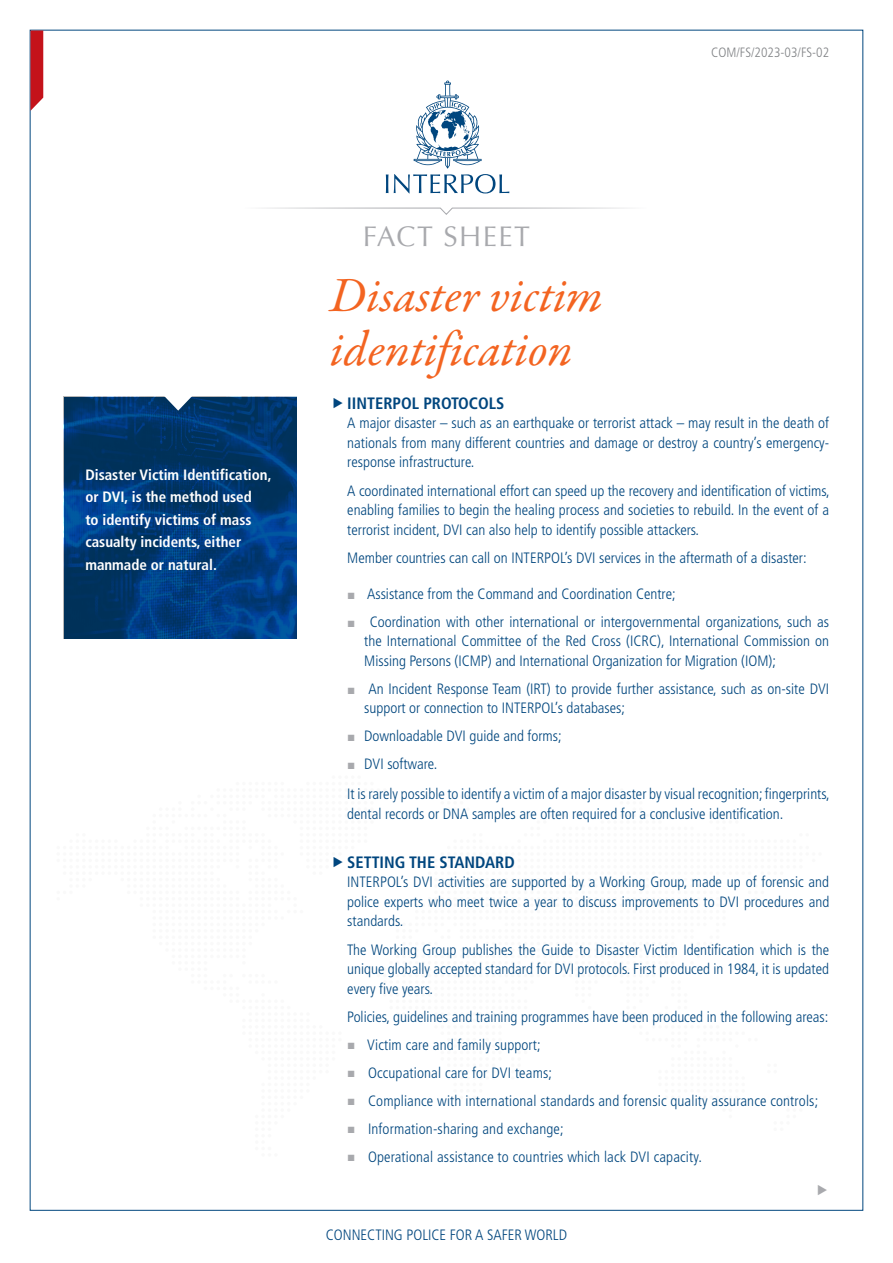
<style>
.page{position:relative;width:893px;height:1263px;background:#fff}
.page>*{position:absolute;margin:0;border:0;box-sizing:border-box;transform-origin:0 0}
.t1{font:italic 49.5px/54px "Garamond Premr Pro";color:#f36421}
.t2{font:28.5px "Optima LT Std";letter-spacing:.05em;color:#a8a9ad}
.t3{font:700 condensed 16.5px "Frutiger LT Std";color:#00467e}
.t4{font:300 condensed 15px/19.5px "Frutiger LT Std";color:#00467e;text-align:justify}
.t5{font:700 condensed 15px/22.5px "Frutiger LT Std";color:#fff}
.t6{font:300 condensed 13.5px "Frutiger LT Std";color:#808285}
.s1{font-family:"Arial";font-weight:400;font-stretch:normal;font-size:13.5px;color:#a8a9ad}
</style>
<div class="page">
<img style="left:64px;top:397px;width:232px;height:242px">
<svg style="left:163px;top:396px;width:31px;height:15px"></svg>
<svg style="left:266px;top:207px;width:359px;height:8px"></svg>
<svg style="left:386px;top:174px;width:2px;height:19px"></svg>
<svg style="left:394px;top:81px;width:115px;height:112px"></svg>
<svg style="left:31px;top:31px;width:12px;height:80px"></svg>
<p class="t6" style="left:711px;top:44px;width:120px">COM/FS/2023-03/FS-02</p>
<p class="t5" style="left:85px;top:463px;width:188px">Disaster Victim Identification, or DVI, is the method used<br>to identify victims of mass casualty incidents, either manmade or natural.</p>
<h2 class="t2" style="left:363px;top:220px;width:169px">FACT SHEET</h2>
<h1 class="t1" style="left:330px;top:271px;width:274px">Disaster victim identification</h1>
<p class="t3" style="left:347px;top:393px;width:159px">IINTERPOL PROTOCOLS</p>
<p class="t4" style="left:347px;top:413px;width:483px">A major disaster – such as an earthquake or terrorist attack – may result in the death of nationals from many different countries and damage or destroy a country’s emergency&shy;response infrastructure.</p>
<p class="t4" style="left:347px;top:481px;width:484px">A coordinated international effort can speed up the recovery and identification of victims, enabling families to begin the healing process and societies to rebuild. In the event of a terrorist incident, DVI can also help to identify possible attackers.</p>
<p class="t4" style="left:347px;top:548px;width:461px">Member countries can call on INTERPOL’s DVI services in the aftermath of a disaster:</p>
<p class="t4" style="left:347px;top:584px;width:330px"><span class="s1">■</span> Assistance from the Command and Coordination Centre;</p>
<p class="t4" style="left:364px;top:612px;width:466px;text-indent:-17px"><span class="s1">■</span> Coordination with other international or intergovernmental organizations, such as the International Committee of the Red Cross (ICRC), International Commission on Missing Persons (ICMP) and International Organization for Migration (IOM);</p>
<p class="t4" style="left:364px;top:679px;width:466px;text-indent:-17px"><span class="s1">■</span> An Incident Response Team (IRT) to provide further assistance, such as on-site DVI support or connection to INTERPOL’s databases;</p>
<p class="t4" style="left:347px;top:726px;width:216px"><span class="s1">■</span> Downloadable DVI guide and forms;</p>
<p class="t4" style="left:347px;top:749px;width:484px;line-height:30px"><span class="s1">■</span> DVI software.<br>It is rarely possible to identify a victim of a major disaster by visual recognition; fingerprints,</p>
<p class="t4" style="left:347px;top:804px;width:438px">dental records or DNA samples are often required for a conclusive identification.</p>
<p class="t3" style="left:347px;top:852px;width:169px">SETTING THE STANDARD</p>
<p class="t4" style="left:347px;top:873px;width:483px">INTERPOL’s DVI activities are supported by a Working Group, made up of forensic and police experts who meet twice a year to discuss improvements to DVI procedures and standards.</p>
<p class="t4" style="left:347px;top:940px;width:483px">The Working Group publishes the Guide to Disaster Victim Identification which is the unique globally accepted standard for DVI protocols. First produced in 1984, it is updated every five years.</p>
<p class="t4" style="left:347px;top:1008px;width:483px">Policies, guidelines and training programmes have been produced in the following areas:</p>
<p class="t4" style="left:347px;top:1036px;width:195px"><span class="s1">■</span> Victim care and family support;</p>
<p class="t4" style="left:347px;top:1064px;width:206px"><span class="s1">■</span> Occupational care for DVI teams;</p>
<p class="t4" style="left:347px;top:1092px;width:472px"><span class="s1">■</span> Compliance with international standards and forensic quality assurance controls;</p>
<p class="t4" style="left:347px;top:1120px;width:218px"><span class="s1">■</span> Information-sharing and exchange;</p>
<p class="t4" style="left:347px;top:1148px;width:356px"><span class="s1">■</span> Operational assistance to countries which lack DVI capacity.</p>
<p class="t4" style="left:326px;top:1225px;width:243px">CONNECTING POLICE FOR A SAFER WORLD</p>
</div>
